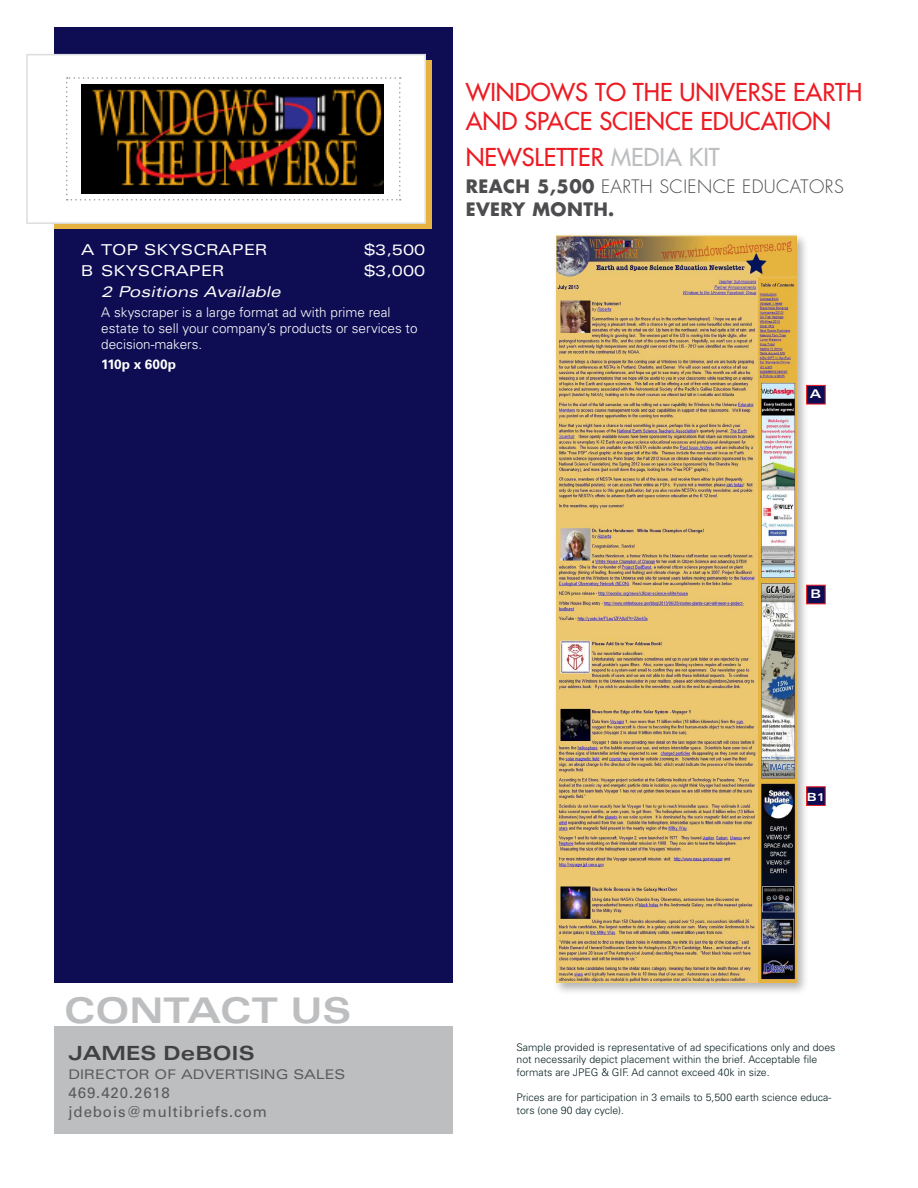
<style>
.page{position:relative;width:918px;height:1188px;background:#fff}
.page>*{position:absolute;margin:0;border:0;box-sizing:border-box;transform-origin:0 0}
.t1{font:700 expanded 35.4px "Univers LT Std";color:#bcbec0}
.t2{font:500 24px/28.8px "Futura Std";color:#ed1c24}
.t3{font:500 24px "Futura Std";color:#bcbec0}
.t4{font:700 expanded 19.5px "Univers LT Std";color:#414042}
.t5{font:700 18px/22.5px "Futura Std";letter-spacing:.025em;color:#4d4d4f}
.t6{font:expanded 15px "Univers LT Std";color:#fff}
.t7{font:15px/19.2px "Univers LT Std";letter-spacing:.06em;color:#58595b}
.t8{font:italic expanded 15px "Univers LT Std";color:#fff}
.t9{font:300 13.5px/16.2px "Univers LT Std";color:#fff}
.t10{font:700 13.5px "Univers LT Std";color:#fff}
.t11{font:expanded 13.2px "Univers LT Std";color:#58595b}
.t12{font:700 expanded 12px "Univers LT Std";color:#fff}
.t13{font:700 expanded 11.25px "Univers LT Std";color:#fff}
.t14{font:300 10.5px/12.6px "Univers LT Std";color:#071f20}
.s1{color:#bcbec0}
.s2{font-weight:300}
</style>
<div class="page">
<div style="left:54px;top:27px;width:398px;height:956px;background:#0e0d53"></div>
<div style="left:54px;top:60px;width:378px;height:169px;background:#e6b340"></div>
<div style="left:26px;top:54px;width:400px;height:170px;background:#fff;border:2px solid #dcddde"></div>
<div style="left:553px;top:232px;width:257px;height:763px;background:#000;opacity:.3"></div>
<img style="left:556px;top:235px;width:241px;height:748px">
<div style="left:806px;top:385px;width:19px;height:19px;background:#0e0d53;border:1px solid #ed1c24"></div>
<div style="left:806px;top:585px;width:19px;height:19px;background:#0e0d53;border:1px solid #ed1c24"></div>
<div style="left:806px;top:787px;width:19px;height:19px;background:#0e0d53;border:1px solid #ed1c24"></div>
<svg style="left:66px;top:77px;width:335px;height:124px"></svg>
<div style="left:54px;top:1026px;width:398px;height:108px;background:#bcbec0"></div>
<h3 class="t6" style="left:81px;top:241px;width:188px">A TOP SKYSCRAPER</h3>
<h3 class="t6" style="left:364px;top:241px;width:63px">$3,500</h3>
<h3 class="t6" style="left:81px;top:262px;width:145px">B SKYSCRAPER</h3>
<h3 class="t6" style="left:364px;top:262px;width:63px">$3,000</h3>
<h3 class="t8" style="left:101px;top:283px;width:181px">2 Positions Available</h3>
<p class="t9" style="left:101px;top:304px;width:318px">A skyscraper is a large format ad with prime real estate to sell your company’s products or services to decision-makers.</p>
<p class="t10" style="left:101px;top:356px;width:76px">110p x 600p</p>
<h2 class="t2" style="left:466px;top:78px;width:398px">WINDOWS TO THE UNIVERSE EARTH<br>AND SPACE SCIENCE EDUCATION</h2>
<h2 class="t2" style="left:466px;top:143px;width:179px">NEWSLETTER <span class="s1">MEDIA</span></h2>
<h2 class="t3" style="left:689px;top:142px;width:23px">KIT</h2>
<h3 class="t5" style="left:466px;top:175px;width:380px">REACH 5,500 <span class="s2">EARTH SCIENCE EDUCATORS<br></span>EVERY MONTH.</h3>
<p class="t12" style="left:810px;top:387px;width:13px">A</p>
<p class="t12" style="left:811px;top:587px;width:12px">B</p>
<p class="t13" style="left:807px;top:790px;width:20px">B1</p>
<h1 class="t1" style="left:64px;top:991px;width:289px">CONTACT US</h1>
<h3 class="t4" style="left:69px;top:1042px;width:188px">JAMES DeBOIS</h3>
<p class="t11" style="left:69px;top:1066px;width:278px">DIRECTOR OF ADVERTISING SALES</p>
<h3 class="t7" style="left:69px;top:1083px;width:200px">469.420.2618 jdebois@multibriefs.com</h3>
<p class="t14" style="left:517px;top:1041px;width:320px">Sample provided is representative of ad specifications only and does not necessarily depict placement within the brief. Acceptable file formats are JPEG &amp; GIF. Ad cannot exceed 40k in size.</p>
<p class="t14" style="left:517px;top:1091px;width:316px">Prices are for participation in 3 emails to 5,500 earth science educa&shy;tors (one 90 day cycle).</p>
</div>
